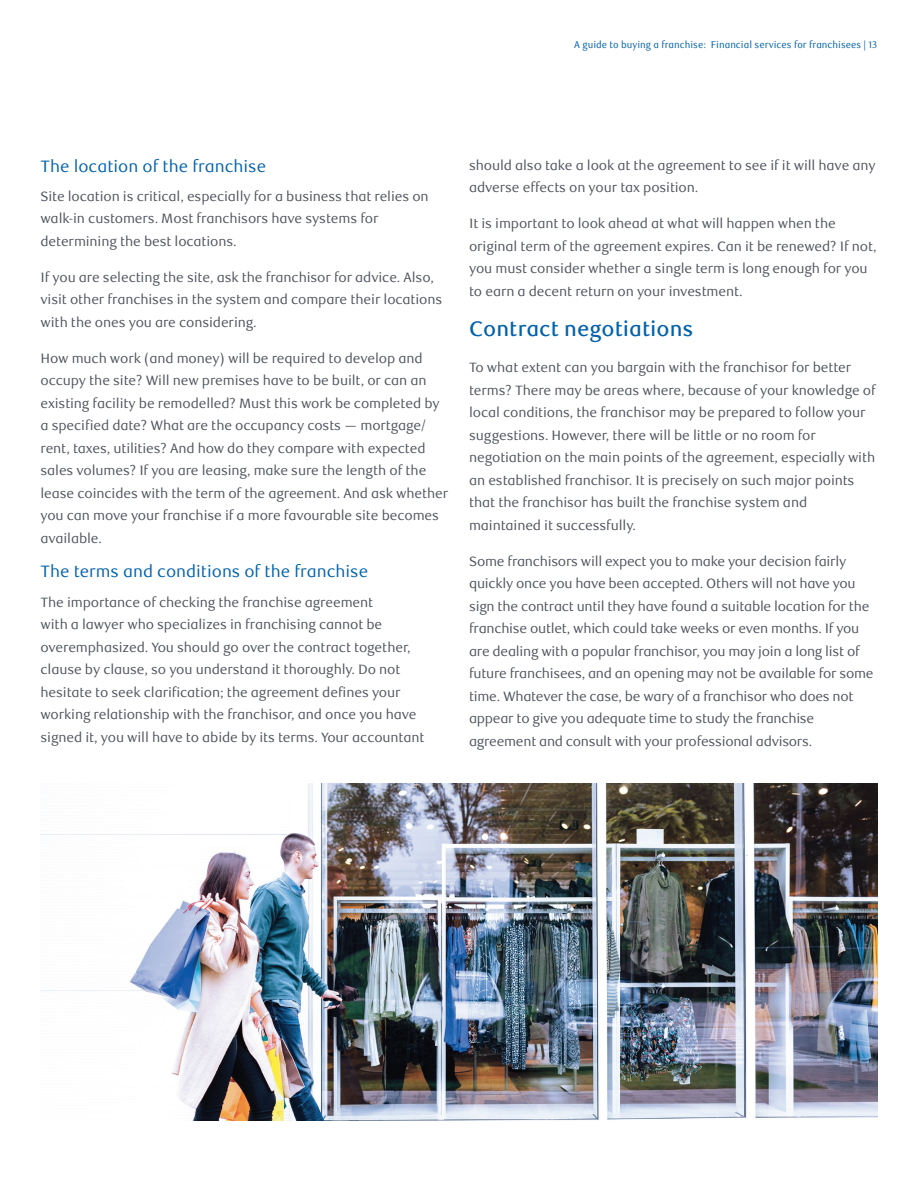
<style>
.page{position:relative;width:918px;height:1188px;background:#fff}
.page>*{position:absolute;margin:0;border:0;box-sizing:border-box;transform-origin:0 0}
.subhead_-_level_1{font:500 21px "RBC Text";color:#0161aa}
.subhead___level_2{font:16.5px "RBC Text";color:#0161aa}
.body{font:13.5px/22.5px "RBC Text";letter-spacing:-.01em;color:#4e535c}
.t1{font:9.75px "RBC Text Cond";color:#0161aa}
</style>
<div class="page">
<img style="left:40px;top:783px;width:838px;height:337px">
<p class="t1" style="left:574px;top:38px;width:305px">A guide to buying a franchise: Financial services for franchisees | 13</p>
<p class="subhead___level_2" style="left:40px;top:156px;width:227px">The location of the franchise</p>
<p class="body" style="left:40px;top:185px;width:390px">Site location is critical, especially for a business that relies on walk-in customers. Most franchisors have systems for determining the best locations.</p>
<p class="body" style="left:40px;top:266px;width:403px">If you are selecting the site, ask the franchisor for advice. Also, visit other franchises in the system and compare their locations with the ones you are considering.</p>
<p class="body" style="left:40px;top:347px;width:409px">How much work (and money) will be required to develop and occupy the site? Will new premises have to be built, or can an existing facility be remodelled? Must this work be completed by a specified date? What are the occupancy costs — mortgage/ rent, taxes, utilities? And how do they compare with expected sales volumes? If you are leasing, make sure the length of the lease coincides with the term of the agreement. And ask whether you can move your franchise if a more favourable site becomes available.</p>
<p class="subhead___level_2" style="left:40px;top:562px;width:329px">The terms and conditions of the franchise</p>
<p class="body" style="left:40px;top:591px;width:385px">The importance of checking the franchise agreement<br>with a lawyer who specializes in franchising cannot be overemphasized. You should go over the contract together, clause by clause, so you understand it thoroughly. Do not hesitate to seek clarification; the agreement defines your working relationship with the franchisor, and once you have signed it, you will have to abide by its terms. Your accountant</p>
<p class="body" style="left:469px;top:154px;width:408px">should also take a look at the agreement to see if it will have any adverse effects on your tax position.</p>
<p class="body" style="left:469px;top:212px;width:409px">It is important to look ahead at what will happen when the original term of the agreement expires. Can it be renewed? If not, you must consider whether a single term is long enough for you to earn a decent return on your investment.</p>
<p class="subhead_-_level_1" style="left:469px;top:316px;width:226px">Contract negotiations</p>
<p class="body" style="left:469px;top:356px;width:408px">To what extent can you bargain with the franchisor for better terms? There may be areas where, because of your knowledge of local conditions, the franchisor may be prepared to follow your suggestions. However, there will be little or no room for negotiation on the main points of the agreement, especially with an established franchisor. It is precisely on such major points that the franchisor has built the franchise system and maintained it successfully.</p>
<p class="body" style="left:469px;top:550px;width:406px">Some franchisors will expect you to make your decision fairly quickly once you have been accepted. Others will not have you sign the contract until they have found a suitable location for the franchise outlet, which could take weeks or even months. If you are dealing with a popular franchisor, you may join a long list of future franchisees, and an opening may not be available for some time. Whatever the case, be wary of a franchisor who does not appear to give you adequate time to study the franchise agreement and consult with your professional advisors.</p>
</div>
